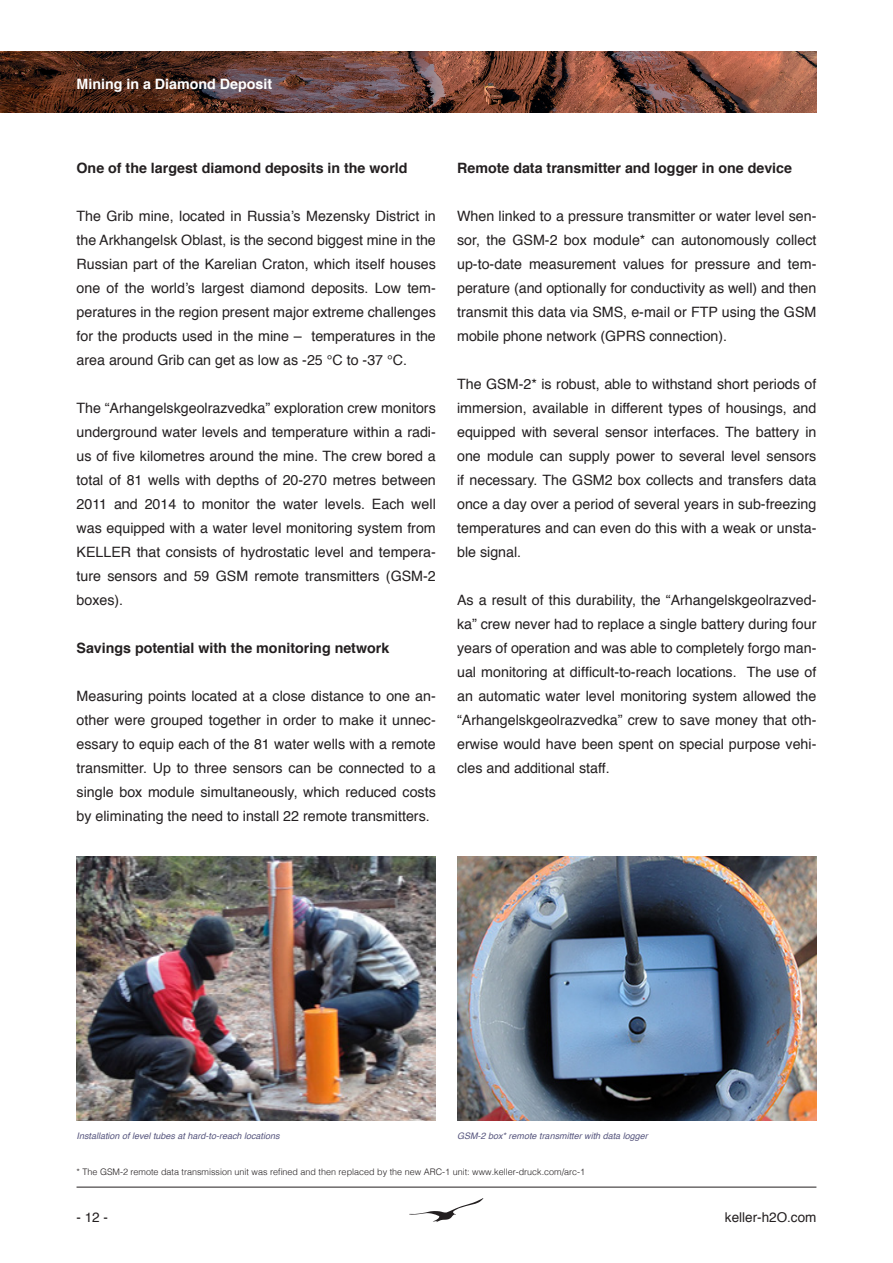
<style>
.page{position:relative;width:893px;height:1263px;background:#fff}
.page>*{position:absolute;margin:0;border:0;box-sizing:border-box;transform-origin:0 0}
.t1{font:14.25px/24px "Helvetica";color:#231f20;text-align:justify}
.t2{font:700 14.25px "Helvetica";color:#231f20}
.t3{font:700 14.25px "Helvetica";color:#fff}
.t4{font:13.5px "Helvetica";color:#231f20}
.t5{font:300 9px "Helvetica";color:#231f20}
.t6{font:italic 9px "Helvetica";color:#58577f}
</style>
<div class="page">
<svg style="left:409px;top:1198px;width:74px;height:24px"></svg>
<hr style="left:77px;top:1187px;width:739px;height:1px;background:#231f20">
<img style="left:0;top:52px;width:816px;height:61px">
<img style="left:77px;top:857px;width:359px;height:264px">
<img style="left:457px;top:857px;width:359px;height:264px">
<p class="t3" style="left:77px;top:72px;width:197px">Mining in a Diamond Deposit</p>
<p class="t2" style="left:77px;top:156px;width:332px">One of the largest diamond deposits in the world</p>
<p class="t1" style="left:77px;top:204px;width:361px">The Grib mine, located in Russia’s Mezensky District in the Arkhangelsk Oblast, is the second biggest mine in the Russian part of the Karelian Craton, which itself houses one of the world’s largest diamond deposits. Low tem&shy;peratures in the region present major extreme challenges for the products used in the mine – temperatures in the area around Grib can get as low as -25 °C to -37 °C.</p>
<p class="t1" style="left:77px;top:396px;width:361px">The “Arhangelskgeolrazvedka” exploration crew monitors underground water levels and temperature within a radi&shy;us of five kilometres around the mine. The crew bored a total of 81 wells with depths of 20-270 metres between 2011 and 2014 to monitor the water levels. Each well was equipped with a water level monitoring system from KELLER that consists of hydrostatic level and tempera&shy;ture sensors and 59 GSM remote transmitters (GSM-2 boxes).</p>
<p class="t2" style="left:77px;top:636px;width:314px">Savings potential with the monitoring network</p>
<p class="t1" style="left:77px;top:684px;width:361px">Measuring points located at a close distance to one an&shy;other were grouped together in order to make it unnec&shy;essary to equip each of the 81 water wells with a remote transmitter. Up to three sensors can be connected to a single box module simultaneously, which reduced costs by eliminating the need to install 22 remote transmitters.</p>
<p class="t2" style="left:457px;top:156px;width:336px">Remote data transmitter and logger in one device</p>
<p class="t1" style="left:457px;top:204px;width:361px">When linked to a pressure transmitter or water level sen&shy;sor, the GSM-2 box module* can autonomously collect up-to-date measurement values for pressure and tem&shy;perature (and optionally for conductivity as well) and then transmit this data via SMS, e-mail or FTP using the GSM mobile phone network (GPRS connection).</p>
<p class="t1" style="left:457px;top:372px;width:361px">The GSM-2* is robust, able to withstand short periods of immersion, available in different types of housings, and equipped with several sensor interfaces. The battery in one module can supply power to several level sensors if necessary. The GSM2 box collects and transfers data once a day over a period of several years in sub-freezing temperatures and can even do this with a weak or unsta&shy;ble signal.</p>
<p class="t1" style="left:457px;top:588px;width:361px">As a result of this durability, the “Arhangelskgeolrazved&shy;ka” crew never had to replace a single battery during four years of operation and was able to completely forgo man&shy;ual monitoring at difficult-to-reach locations. The use of an automatic water level monitoring system allowed the “Arhangelskgeolrazvedka” crew to save money that oth&shy;erwise would have been spent on special purpose vehi&shy;cles and additional staff.</p>
<p class="t6" style="left:77px;top:1129px;width:205px">Installation of level tubes at hard-to-reach locations</p>
<p class="t6" style="left:457px;top:1129px;width:192px">GSM-2 box* remote transmitter with data logger</p>
<p class="t5" style="left:77px;top:1164px;width:510px">* The GSM-2 remote data transmission unit was refined and then replaced by the new ARC-1 unit: www.keller-druck.com/arc-1</p>
<p class="t4" style="left:77px;top:1206px;width:33px">- 12 -</p>
<p class="t4" style="left:725px;top:1206px;width:93px">keller-h2O.com</p>
</div>
